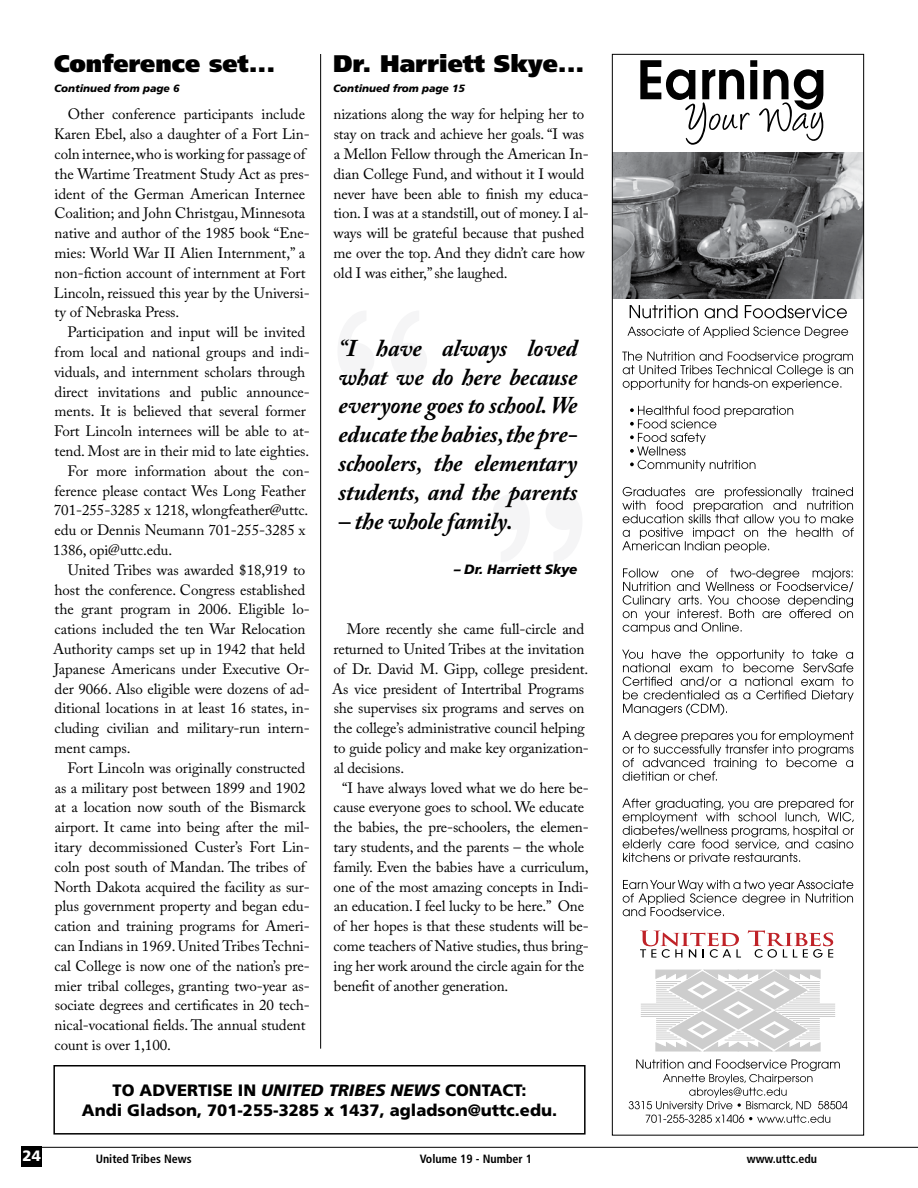
<style>
.page{position:relative;width:918px;height:1188px;background:#fff}
.page>*{position:absolute;margin:0;border:0;box-sizing:border-box;transform-origin:0 0}
.t1{font:700 393px "University Roman BT";color:#f5f5f6}
.t2{font:600 52.8px "Av Garde Goth PS Efo";color:#000}
.t3{font:italic 700 24px/28.8px "Adobe Caslon Pro";letter-spacing:-.01em;color:#000;text-align:justify}
.t4{font:900 24px "Frutiger";color:#000}
.t5{font:900 16.5px/19.8px "Frutiger";color:#000}
.t6{font:italic 900 16.5px "Frutiger";color:#000}
.t7{font:15px/19.8px "Adobe Caslon Pro";letter-spacing:-.005em;color:#000}
.t8{font:900 15px "Frutiger";color:#fff}
.t9{font:italic 900 13.5px "Frutiger";letter-spacing:-.01em;color:#000}
.t10{font:700 condensed 12px "Frutiger";color:#000}
.t11{font:italic 900 10.5px "Frutiger";color:#000}
.s1{font-style:italic}
</style>
<div class="page">
<div style="left:21px;top:1146px;width:21px;height:21px;background:#000"></div>
<hr style="left:22px;top:1147px;width:896px;height:1px;background:#000">
<div style="left:53px;top:1065px;width:533px;height:70px;border:2px solid #000"></div>
<img style="left:614px;top:153px;width:248px;height:145px">
<svg style="left:685px;top:102px;width:139px;height:43px"></svg>
<svg style="left:641px;top:969px;width:194px;height:83px"></svg>
<svg style="left:640px;top:931px;width:101px;height:27px"></svg>
<svg style="left:748px;top:930px;width:85px;height:28px"></svg>
<svg style="left:629px;top:1059px;width:218px;height:64px"></svg>
<svg style="left:630px;top:305px;width:217px;height:13px"></svg>
<svg style="left:627px;top:327px;width:221px;height:11px"></svg>
<svg style="left:622px;top:352px;width:231px;height:38px"></svg>
<svg style="left:630px;top:406px;width:163px;height:65px"></svg>
<svg style="left:622px;top:487px;width:232px;height:66px"></svg>
<svg style="left:623px;top:568px;width:230px;height:66px"></svg>
<svg style="left:622px;top:650px;width:232px;height:65px"></svg>
<svg style="left:622px;top:731px;width:232px;height:50px"></svg>
<svg style="left:622px;top:799px;width:232px;height:65px"></svg>
<svg style="left:623px;top:880px;width:230px;height:36px"></svg>
<hr style="left:320px;top:54px;width:1px;height:995px;background:#000">
<h3 class="t4" style="left:54px;top:49px;width:223px">Conference set...</h3>
<p class="t11" style="left:54px;top:82px;width:127px">Continued from page 6</p>
<p class="t7" style="left:54px;top:104px;width:257px;text-indent:14px">Other conference participants include Karen Ebel, also a daughter of a Fort Lin&shy;coln internee, who is working for passage of the Wartime Treatment Study Act as pres&shy;ident of the German American Internee Coalition; and John Christgau, Minnesota native and author of the 1985 book “Ene&shy;mies: World War II Alien Internment,” a non-fiction account of internment at Fort Lincoln, reissued this year by the Universi&shy;ty of Nebraska Press.</p>
<p class="t7" style="left:68px;top:322px;width:239px">Participation and input will be invited</p>
<p class="t7" style="left:55px;top:342px;width:257px">from local and national groups and indi-</p>
<p class="t7" style="left:54px;top:362px;width:252px">viduals, and internment scholars through</p>
<p class="t7" style="left:55px;top:381px;width:257px">direct invitations and public announce-</p>
<p class="t7" style="left:55px;top:401px;width:253px">ments. It is believed that several former</p>
<p class="t7" style="left:54px;top:421px;width:257px">Fort Lincoln internees will be able to at-</p>
<p class="t7" style="left:55px;top:441px;width:256px">tend. Most are in their mid to late eighties.</p>
<p class="t7" style="left:68px;top:461px;width:244px">For more information about the con-</p>
<p class="t7" style="left:55px;top:480px;width:253px">ference please contact Wes Long Feather</p>
<p class="t7" style="left:54px;top:500px;width:256px">701-255-3285 x 1218, wlongfeather@uttc.</p>
<p class="t7" style="left:55px;top:520px;width:252px">edu or Dennis Neumann 701-255-3285 x</p>
<p class="t7" style="left:53px;top:540px;width:120px">1386, opi@uttc.edu.</p>
<p class="t7" style="left:68px;top:560px;width:239px">United Tribes was awarded $18,919 to</p>
<p class="t7" style="left:55px;top:579px;width:252px">host the conference. Congress established</p>
<p class="t7" style="left:55px;top:599px;width:257px">the grant program in 2006. Eligible lo-</p>
<p class="t7" style="left:55px;top:619px;width:252px">cations included the ten War Relocation</p>
<p class="t7" style="left:53px;top:639px;width:254px">Authority camps set up in 1942 that held</p>
<p class="t7" style="left:54px;top:659px;width:257px">Japanese Americans under Executive Or-</p>
<p class="t7" style="left:55px;top:678px;width:257px">der 9066. Also eligible were dozens of ad-</p>
<p class="t7" style="left:55px;top:698px;width:257px">ditional locations in at least 16 states, in-</p>
<p class="t7" style="left:55px;top:718px;width:257px">cluding civilian and military-run intern-</p>
<p class="t7" style="left:55px;top:738px;width:77px">ment camps.</p>
<p class="t7" style="left:68px;top:758px;width:239px">Fort Lincoln was originally constructed</p>
<p class="t7" style="left:55px;top:777px;width:252px">as a military post between 1899 and 1902</p>
<p class="t7" style="left:55px;top:797px;width:252px">at a location now south of the Bismarck</p>
<p class="t7" style="left:55px;top:817px;width:257px">airport. It came into being after the mil-</p>
<p class="t7" style="left:55px;top:837px;width:257px">itary decommissioned Custer’s Fort Lin-</p>
<p class="t7" style="left:55px;top:857px;width:253px">coln post south of Mandan. The tribes of</p>
<p class="t7" style="left:54px;top:876px;width:257px">North Dakota acquired the facility as sur-</p>
<p class="t7" style="left:55px;top:896px;width:257px">plus government property and began edu-</p>
<p class="t7" style="left:55px;top:916px;width:257px">cation and training programs for Ameri-</p>
<p class="t7" style="left:55px;top:936px;width:257px">can Indians in 1969. United Tribes Techni-</p>
<p class="t7" style="left:55px;top:956px;width:257px">cal College is now one of the nation’s pre-</p>
<p class="t7" style="left:55px;top:975px;width:257px">mier tribal colleges, granting two-year as-</p>
<p class="t7" style="left:55px;top:995px;width:257px">sociate degrees and certificates in 20 tech-</p>
<p class="t7" style="left:55px;top:1015px;width:253px">nical-vocational fields. The annual student</p>
<p class="t7" style="left:55px;top:1035px;width:118px">count is over 1,100.</p>
<h3 class="t4" style="left:333px;top:49px;width:253px">Dr. Harriett Skye...</h3>
<p class="t11" style="left:333px;top:82px;width:133px">Continued from page 15</p>
<p class="t7" style="left:334px;top:104px;width:257px">nizations along the way for helping her to stay on track and achieve her goals. “I was a Mellon Fellow through the American In&shy;dian College Fund, and without it I would never have been able to finish my educa&shy;tion. I was at a standstill, out of money. I al&shy;ways will be grateful because that pushed me over the top. And they didn’t care how old I was either,” she laughed.</p>
<h1 class="t1" style="left:314px;top:208px;width:140px">“</h1>
<h3 class="t3" style="left:339px;top:333px;width:240px">“I have always loved what we do here because everyone goes to school. We educate the babies, the pre&shy;schoolers, the elementary students, and the parents</h3>
<h3 class="t3" style="left:339px;top:506px;width:176px">– the whole family.</h3>
<p class="t9" style="left:454px;top:561px;width:125px">– Dr. Harriett Skye</p>
<h1 class="t1" style="left:606px;top:664px;width:140px;rotate:-180deg">“</h1>
<p class="t7" style="left:332px;top:619px;width:258px;text-indent:15px">More recently she came full-circle and returned to United Tribes at the invitation of Dr. David M. Gipp, college president.<br>As vice president of Intertribal Programs she supervises six programs and serves on the college’s administrative council helping to guide policy and make key organization&shy;al decisions.</p>
<p class="t7" style="left:334px;top:777px;width:257px;text-indent:9px">“I have always loved what we do here be&shy;cause everyone goes to school. We educate the babies, the pre-schoolers, the elemen&shy;tary students, and the parents – the whole family. Even the babies have a curriculum, one of the most amazing concepts in Indi&shy;an education. I feel lucky to be here.” One of her hopes is that these students will be&shy;come teachers of Native studies, thus bring&shy;ing her work around the circle again for the benefit of another generation.</p>
<p class="t5" style="left:82px;top:1080px;width:477px;text-indent:363px">contact:<br>Andi Gladson, 701-255-3285 x 1437, agladson@uttc.edu.</p>
<p class="t5" style="left:113px;top:1080px;width:172px">To advertise in <span class="s1">United</span></p>
<p class="t6" style="left:329px;top:1081px;width:20px">Tribes</p>
<p class="t6" style="left:391px;top:1081px;width:27px">News</p>
<h2 class="t2" style="left:637px;top:44px;width:192px">Earning</h2>
<p class="t8" style="left:23px;top:1147px;width:19px">24</p>
<p class="t10" style="left:96px;top:1151px;width:97px">United Tribes News</p>
<p class="t10" style="left:420px;top:1151px;width:114px">Volume 19 - Number 1</p>
<p class="t10" style="left:747px;top:1151px;width:72px">www.uttc.edu</p>
</div>
